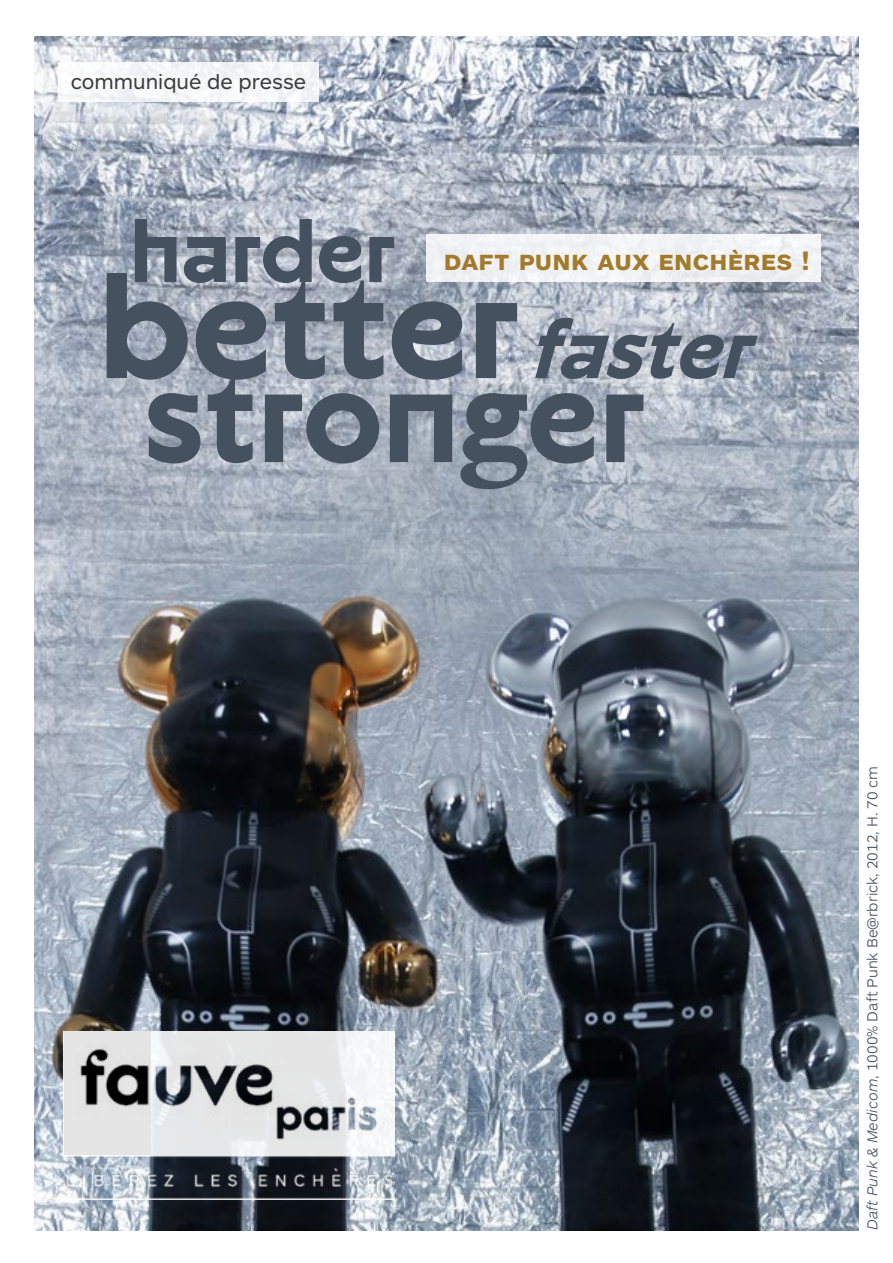
<style>
.page{position:relative;width:893px;height:1263px;background:#fff}
.page>*{position:absolute;margin:0;border:0;box-sizing:border-box;transform-origin:0 0}
.t1{font:700 150px "ARS Novelty";color:#465160}
.t2{font:700 135px "ARS Novelty";color:#465160}
.t3{font:700 90px "ARS Novelty";color:#465160}
.t4{font:700 27.75px "ARS Maquette Pro";letter-spacing:.01em;color:#a3792a}
.t5{font:21px "ARS Maquette Pro";color:#3c3c3b}
.t6{font:300 15px "ARS Maquette Pro";color:#465160}
.s1{font-style:italic;font-size:84.75px}
.s2{font-style:italic}
</style>
<div class="page">
<img style="left:34px;top:37px;width:825px;height:1193px">
<div style="left:59px;top:62px;width:260px;height:40px;background:#f6f7f9"></div>
<div style="left:426px;top:234px;width:395px;height:48px;background:#f1f2f4"></div>
<img style="left:64px;top:1031px;width:330px;height:168px">
<h3 class="t5" style="left:71px;top:68px;width:237px">communiqué de presse</h3>
<h3 class="t3" style="left:130px;top:206px;width:267px">Harder</h3>
<h3 class="t4" style="left:444px;top:242px;width:367px">daft punk aux enchères !</h3>
<h1 class="t1" style="left:99px;top:251px;width:676px">Better<span class="s1">Faster</span></h1>
<h2 class="t2" style="left:143px;top:347px;width:504px">Stronger</h2>
<p class="t6" style="left:862px;top:1230px;width:466px;rotate:-90deg"><span class="s2">Daft Punk &amp; Medicom</span>, 1000% Daft Punk Be@rbrick, 2012, H. 70 cm</p>
</div>
